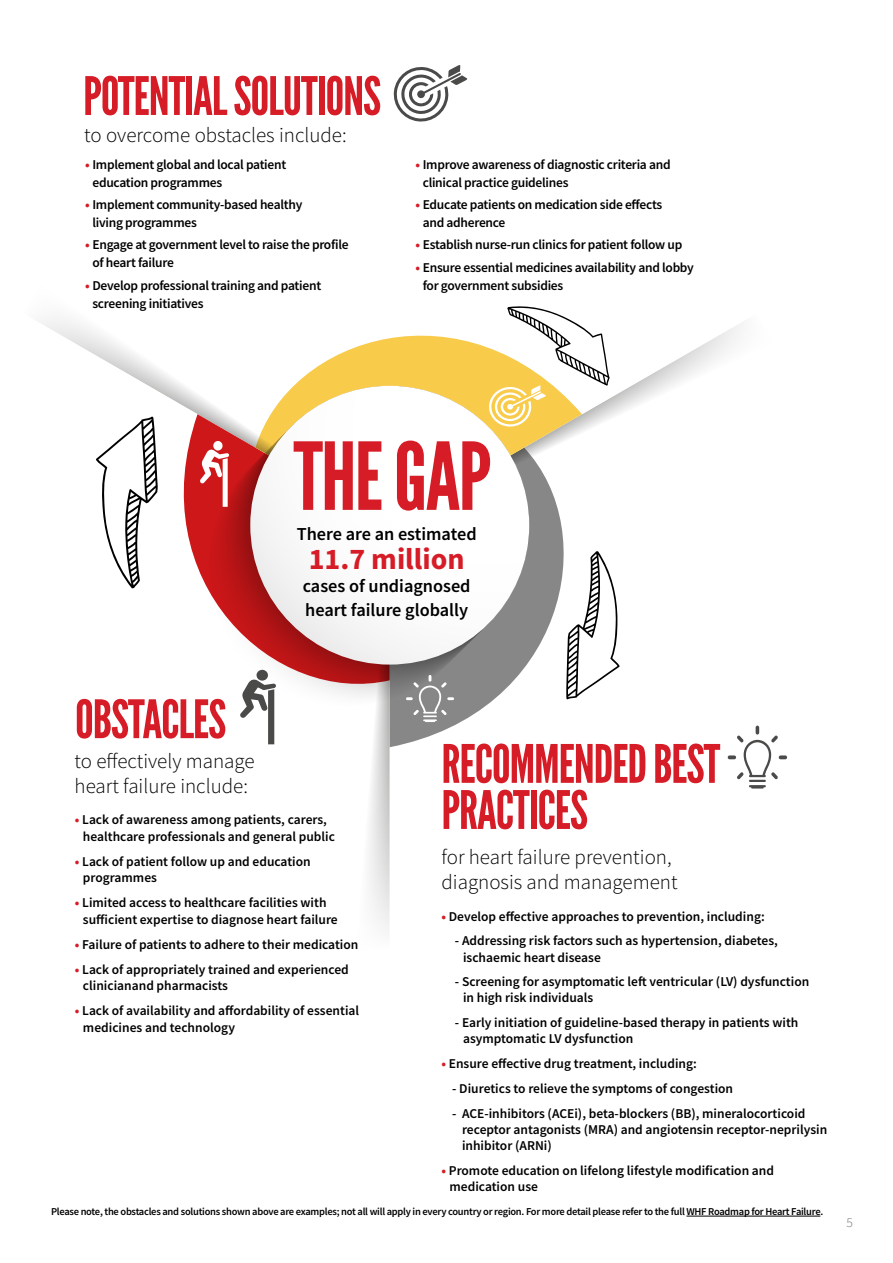
<style>
.page{position:relative;width:893px;height:1263px;background:#fff}
.page>*{position:absolute;margin:0;border:0;box-sizing:border-box;transform-origin:0 0}
.t1{font:93.3px "League Gothic";letter-spacing:-.02em;color:#d61c26}
.t2{font:52.8px/46px "League Gothic";letter-spacing:-.02em;color:#d61c26}
.t3{font:700 30px "Source Sans Pro";color:#d61c26}
.t4{font:300 21px/25.2px "Source Sans Pro";color:#000}
.t5{font:600 18.3px/23.5px "Source Sans Pro";color:#000}
.t6{font:600 13.5px/16.2px "Source Sans Pro";color:#000}
.t7{font:600 13.5px/18px "Source Sans Pro";letter-spacing:-.02em;color:#000}
.t8{font:300 13.5px "Source Sans Pro";color:#747373}
.t9{font:600 10.5px "Source Sans Pro";letter-spacing:-.025em;color:#000}
.s1{font-weight:700;color:#d61c26}
</style>
<div class="page">
<svg style="left:186px;top:525px;width:21px;height:62px"></svg>
<svg style="left:390px;top:525px;width:178px;height:222px"></svg>
<svg style="left:369px;top:708px;width:21px;height:223px"></svg>
<svg style="left:390px;top:323px;width:352px;height:202px"></svg>
<svg style="left:40px;top:318px;width:350px;height:207px"></svg>
<svg style="left:207px;top:386px;width:322px;height:322px"></svg>
<div style="left:250px;top:386px;width:279px;height:279px;background:linear-gradient(to right,#f4f2f2,#fff);border-radius:139px"></div>
<svg style="left:96px;top:416px;width:62px;height:172px"></svg>
<svg style="left:566px;top:551px;width:54px;height:148px"></svg>
<svg style="left:728px;top:726px;width:59px;height:62px"></svg>
<svg style="left:240px;top:670px;width:36px;height:74px"></svg>
<svg style="left:393px;top:65px;width:75px;height:57px"></svg>
<hr style="left:686px;top:1216px;width:134px;height:1px;background:#000">
<svg style="left:406px;top:675px;width:48px;height:47px;background:#959595"></svg>
<svg style="left:200px;top:441px;width:29px;height:66px"></svg>
<svg style="left:488px;top:306px;width:122px;height:122px"></svg>
<h2 class="t2" style="left:83px;top:73px;width:299px">POTENTIAL SOLUTIONS</h2>
<h3 class="t4" style="left:84px;top:122px;width:264px">to overcome obstacles include:</h3>
<p class="t7" style="left:92px;top:155px;width:195px;text-indent:-7px"><span class="s1">•</span> Implement global and local patient education programmes</p>
<p class="t7" style="left:92px;top:195px;width:211px;text-indent:-7px"><span class="s1">•</span> Implement community-based healthy living programmes</p>
<p class="t7" style="left:92px;top:236px;width:258px;text-indent:-7px"><span class="s1">•</span> Engage at government level to raise the profile of heart failure</p>
<p class="t7" style="left:92px;top:276px;width:230px;text-indent:-7px"><span class="s1">•</span> Develop professional training and patient screening initiatives</p>
<p class="t7" style="left:423px;top:155px;width:249px;text-indent:-7px"><span class="s1">•</span> Improve awareness of diagnostic criteria and clinical practice guidelines</p>
<p class="t7" style="left:423px;top:195px;width:241px;text-indent:-7px"><span class="s1">•</span> Educate patients on medication side effects and adherence</p>
<p class="t7" style="left:415px;top:236px;width:268px"><span class="s1">•</span> Establish nurse-run clinics for patient follow up</p>
<p class="t7" style="left:423px;top:258px;width:273px;text-indent:-7px"><span class="s1">•</span> Ensure essential medicines availability and lobby for government subsidies</p>
<h1 class="t1" style="left:293px;top:421px;width:199px">THE GAP</h1>
<h3 class="t5" style="left:297px;top:522px;width:181px">There are an estimated</h3>
<h3 class="t3" style="left:309px;top:539px;width:157px">11.7 million</h3>
<h3 class="t5" style="left:303px;top:574px;width:169px">cases of undiagnosed heart failure globally</h3>
<h2 class="t2" style="left:75px;top:697px;width:153px">OBSTACLES</h2>
<h3 class="t4" style="left:75px;top:748px;width:182px">to effectively manage heart failure include:</h3>
<p class="t6" style="left:83px;top:811px;width:253px;text-indent:-8px"><span class="s1">•</span> Lack of awareness among patients, carers, healthcare professionals and general public</p>
<p class="t6" style="left:83px;top:853px;width:229px;text-indent:-8px"><span class="s1">•</span> Lack of patient follow up and education programmes</p>
<p class="t6" style="left:83px;top:894px;width:256px;text-indent:-8px"><span class="s1">•</span> Limited access to healthcare facilities with sufficient expertise to diagnose heart failure</p>
<p class="t6" style="left:75px;top:936px;width:285px"><span class="s1">•</span> Failure of patients to adhere to their medication</p>
<p class="t6" style="left:83px;top:961px;width:267px;text-indent:-8px"><span class="s1">•</span> Lack of appropriately trained and experienced clinicianand pharmacists</p>
<p class="t6" style="left:83px;top:1002px;width:278px;text-indent:-8px"><span class="s1">•</span> Lack of availability and affordability of essential medicines and technology</p>
<h2 class="t2" style="left:441px;top:741px;width:280px">RECOMMENDED BEST<br>PRACTICES</h2>
<h3 class="t4" style="left:441px;top:845px;width:238px">for heart failure prevention, diagnosis and management</h3>
<p class="t6" style="left:441px;top:908px;width:325px"><span class="s1">•</span> Develop effective approaches to prevention, including:</p>
<p class="t6" style="left:463px;top:933px;width:316px;text-indent:-8px">- Addressing risk factors such as hypertension, diabetes, ischaemic heart disease</p>
<p class="t6" style="left:463px;top:973px;width:348px;text-indent:-8px">- Screening for asymptomatic left ventricular (LV) dysfunction in high risk individuals</p>
<p class="t6" style="left:463px;top:1014px;width:337px;text-indent:-8px">- Early initiation of guideline-based therapy in patients with asymptomatic LV dysfunction</p>
<p class="t6" style="left:441px;top:1055px;width:257px"><span class="s1">•</span> Ensure effective drug treatment, including:</p>
<p class="t6" style="left:452px;top:1080px;width:282px">- Diuretics to relieve the symptoms of congestion</p>
<p class="t6" style="left:462px;top:1105px;width:367px;text-indent:-10px">- ACE-inhibitors (ACEi), beta-blockers (BB), mineralocorticoid receptor antagonists (MRA) and angiotensin receptor-neprilysin inhibitor (ARNi)</p>
<p class="t6" style="left:450px;top:1162px;width:326px;text-indent:-8px"><span class="s1">•</span> Promote education on lifelong lifestyle modification and medication use</p>
<p class="t9" style="left:51px;top:1205px;width:774px">Please note, the obstacles and solutions shown above are examples; not all will apply in every country or region. For more detail please refer to the full WHF Roadmap for Heart Failure.</p>
<p class="t8" style="left:846px;top:1214px;width:8px">5</p>
</div>
